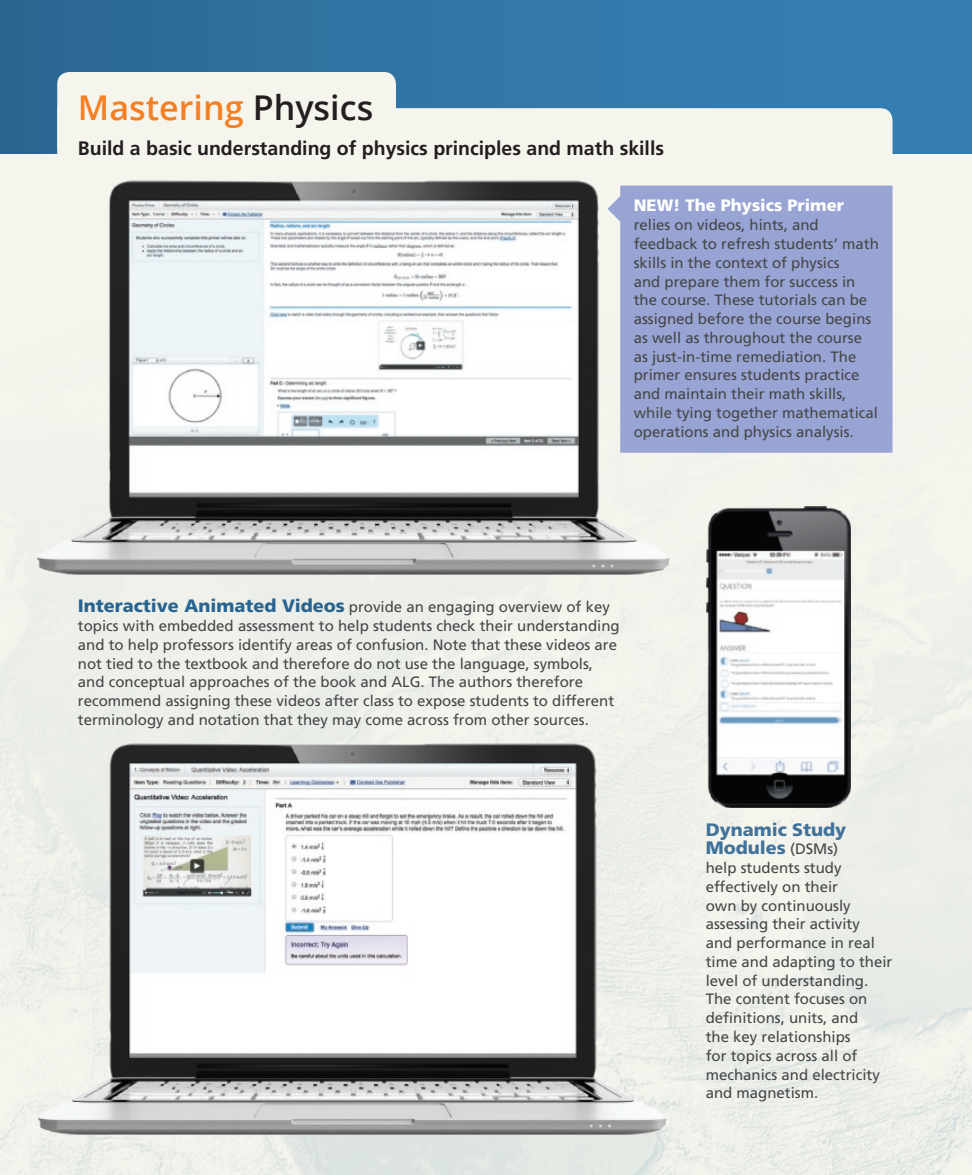
<style>
.page{position:relative;width:972px;height:1175px;background:#fff}
.page>*{position:absolute;margin:0;border:0;box-sizing:border-box;transform-origin:0 0}
.t1{font:600 34.2px "Open Sans";color:#f58023}
.t2{font:700 19.5px "Frutiger LT Com";color:#231f20}
.t3{font:900 18px/18.8px "Frutiger LT Com";color:#41729a}
.t4{font:900 16.5px "Frutiger LT Com";color:#fff}
.t5{font:15px/18.8px "Frutiger LT Com";color:#454647}
.s1{color:#231f20}
.s2{font-weight:900;font-size:18px;color:#28648f}
.s3{font-weight:400;font-size:15px;color:#454647}
</style>
<div class="page">
<img style="left:0;top:310px;width:972px;height:864px">
<div style="left:0;top:0;width:972px;height:153px;background:linear-gradient(to right,#2c6893,#3682b7)"></div>
<div style="left:57px;top:108px;width:835px;height:78px;background:#f5f5ee"></div>
<div style="left:57px;top:72px;width:339px;height:77px;background:#f5f5ee"></div>
<div style="left:670px;top:186px;width:222px;height:267px;background:#98a4d3"></div>
<img style="left:38px;top:180px;width:632px;height:405px">
<img style="left:39px;top:743px;width:628px;height:402px">
<img style="left:707px;top:506px;width:143px;height:301px">
<p class="t1" style="left:78px;top:84px;width:297px">Mastering <span class="s1">Physics</span></p>
<p class="t2" style="left:78px;top:136px;width:588px">Build a basic understanding of physics principles and math skills</p>
<p class="t4" style="left:634px;top:196px;width:212px">NEW! The Physics Primer</p>
<p class="t5" style="left:634px;top:215px;width:247px">relies on videos, hints, and feedback to refresh students’ math skills in the context of physics<br>and prepare them for success in the course. These tutorials can be assigned before the course begins as well as throughout the course as just-in-time remediation. The primer ensures students practice and maintain their math skills, while tying together mathematical operations and physics analysis.</p>
<p class="t5" style="left:78px;top:597px;width:543px"><span class="s2">Interactive Animated Videos</span> provide an engaging overview of key topics with embedded assessment to help students check their understanding and to help professors identify areas of confusion. Note that these videos are not tied to the textbook and therefore do not use the language, symbols, and conceptual approaches of the book and ALG. The authors therefore recommend assigning these videos after class to expose students to different terminology and notation that they may come across from other sources.</p>
<p class="t3" style="left:706px;top:819px;width:142px">Dynamic Study<br>Modules <span class="s3">(DSMs)</span></p>
<p class="t5" style="left:706px;top:858px;width:188px">help students study effectively on their<br>own by continuously assessing their activity<br>and performance in real time and adapting to their level of understanding.<br>The content focuses on definitions, units, and<br>the key relationships<br>for topics across all of mechanics and electricity and magnetism.</p>
</div>
